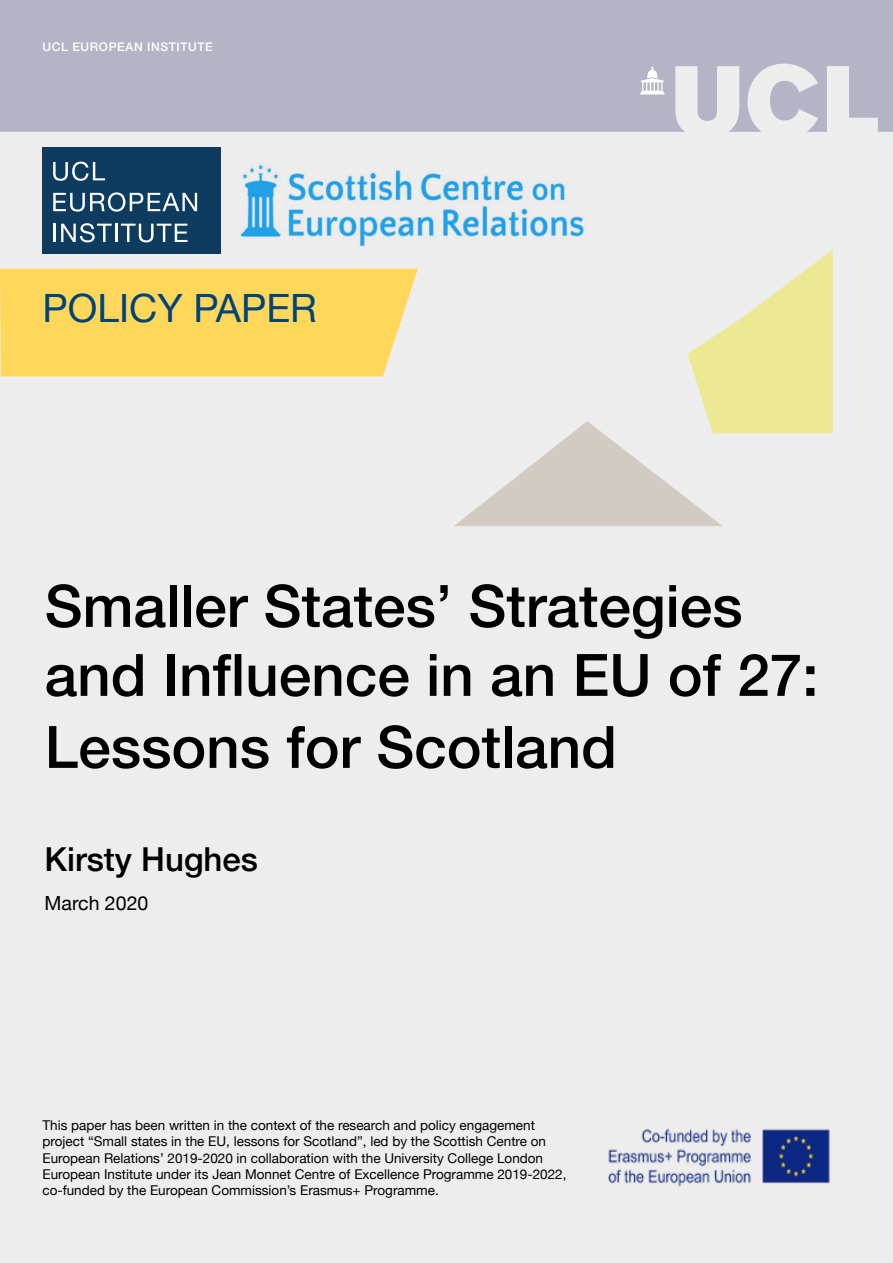
<style>
.page{position:relative;width:893px;height:1263px;background:#ededed}
.page>*{position:absolute;margin:0;border:0;box-sizing:border-box;transform-origin:0 0}
.t1{font:500 58.5px/70.5px "Helvetica Neue";color:#000}
.t2{font:39px "Helvetica Neue";color:#004379}
.t3{font:500 33px "Helvetica Neue";color:#000}
.t4{font:19.5px "Helvetica Neue";color:#000}
.t5{font:13.5px/16.2px "Helvetica Neue";color:#000}
.t6{font:500 12px "Helvetica Neue LT Std";letter-spacing:.05em;color:#fff}
</style>
<div class="page">
<div style="left:43px;top:147px;width:178px;height:106px;background:#0d3c60"></div>
<svg style="left:53px;top:162px;width:52px;height:19px"></svg>
<svg style="left:53px;top:192px;width:144px;height:20px"></svg>
<hr style="left:53px;top:224px;width:3px;height:18px;background:#fff">
<svg style="left:61px;top:223px;width:126px;height:19px"></svg>
<svg style="left:0;top:0;width:893px;height:132px;background:#b6b8c9"></svg>
<svg style="left:640px;top:66px;width:25px;height:28px"></svg>
<svg style="left:454px;top:250px;width:379px;height:276px"></svg>
<img style="left:239px;top:163px;width:345px;height:84px">
<img style="left:608px;top:1129px;width:222px;height:58px">
<div style="left:0;top:269px;width:418px;height:107px;background:#ffd75b"></div>
<p class="t6" style="left:43px;top:40px;width:172px">UCL EUROPEAN INSTITUTE</p>
<h2 class="t2" style="left:43px;top:280px;width:276px">POLICY PAPER</h2>
<h1 class="t1" style="left:45px;top:566px;width:775px">Smaller States’ Strategies and Influence in an EU of 27:<br>Lessons for Scotland</h1>
<h3 class="t3" style="left:45px;top:833px;width:215px">Kirsty Hughes</h3>
<h3 class="t4" style="left:45px;top:889px;width:105px">March 2020</h3>
<p class="t5" style="left:43px;top:1118px;width:525px">This paper has been written in the context of the research and policy engagement project “Small states in the EU, lessons for Scotland”, led by the Scottish Centre on European Relations’ 2019-2020 in collaboration with the University College London European Institute under its Jean Monnet Centre of Excellence Programme 2019-2022, co-funded by the European Commission’s Erasmus+ Programme.</p>
</div>
